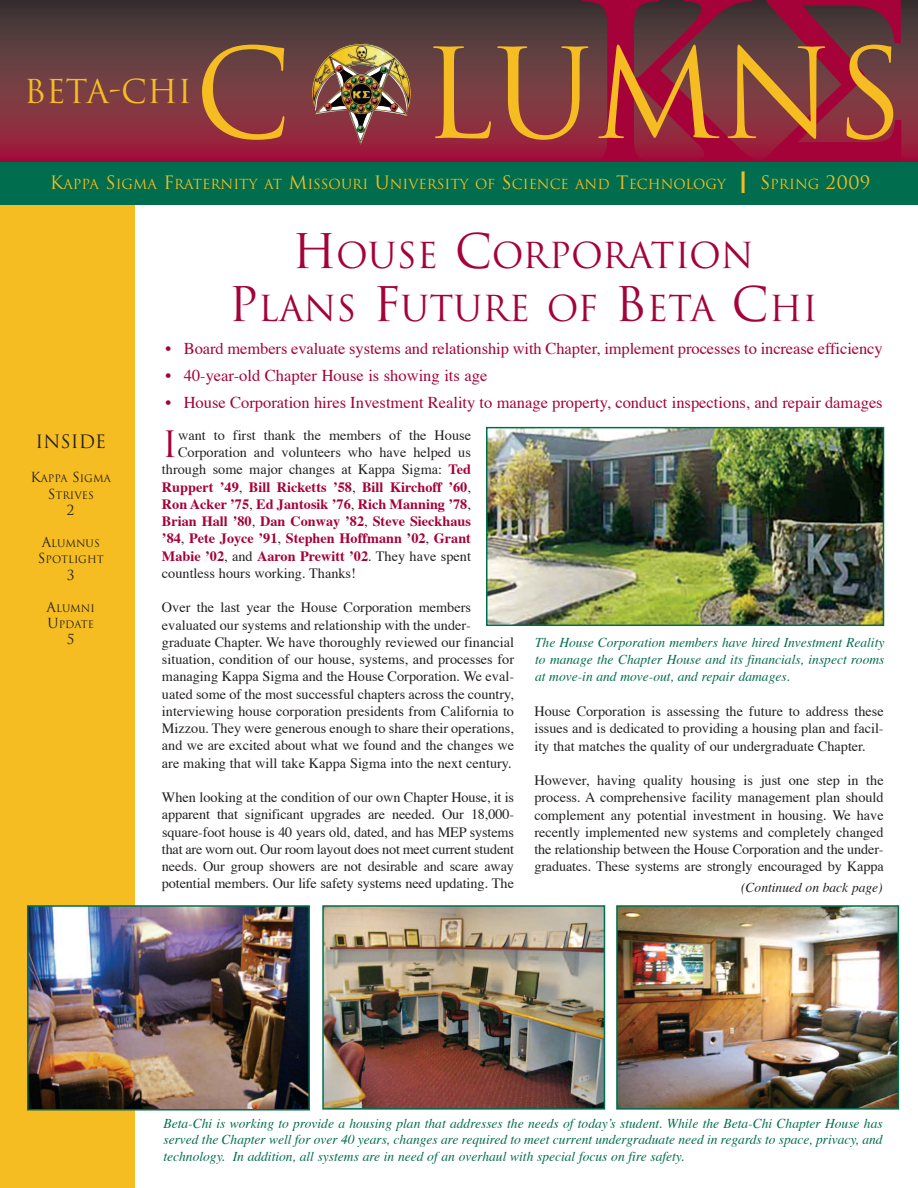
<style>
.page{position:relative;width:918px;height:1188px;background:#fff}
.page>*{position:absolute;margin:0;border:0;box-sizing:border-box;transform-origin:0 0}
.t1{font:121.35px "Trajan";letter-spacing:-.005em;color:#f5bd21}
.t2{font:35.4px "Trajan";color:#a5023a}
.t3{font:34.8px/52.5px "Trajan";color:#a5023a;text-align:center}
.t4{font:32.1px "Trajan";color:#f5bd21}
.t5{font:18px "Trajan";color:#f5bd21}
.t6{font:18px "Trajan";color:#231f20}
.t7{font:16.5px "Times";color:#a5023a}
.t8{font:14.25px/17.2px "Times";color:#231f20;text-align:justify}
.t9{font:700 14.25px "Times";color:#a5023a}
.t10{font:italic 13.5px/17.2px "Times";color:#006e4e;text-align:justify}
.t11{font:13.5px "Trajan";color:#f5bd21}
.t12{font:italic 13.5px "Times";color:#231f20}
.t13{font:13.5px "Trajan";color:#231f20}
.t14{font:10.2px/16.2px "Trajan";color:#231f20;text-align:center}
.s1{font-size:18px}
.s2{font-family:"Helvetica";font-size:30px}
.s3{font-size:13.5px}
.s4{font-size:46.5px}
.s5{font-weight:700;color:#a5023a}
.s6{font-weight:400;color:#231f20}
</style>
<div class="page">
<div style="left:0;top:1px;width:135px;height:1187px;background:#f5bd21"></div>
<svg style="left:0;top:0;width:918px;height:162px;background:#6f333d"></svg>
<div style="left:0;top:162px;width:918px;height:43px;background:#006e4e"></div>
<img style="left:312px;top:43px;width:99px;height:102px">
<img style="left:357px;top:45px;width:39px;height:22px">
<img style="left:489px;top:430px;width:392px;height:193px">
<div style="left:486px;top:427px;width:398px;height:199px;border:2px solid #006e4e"></div>
<img style="left:30px;top:908px;width:277px;height:200px">
<div style="left:27px;top:905px;width:283px;height:206px;border:2px solid #006e4e"></div>
<img style="left:325px;top:908px;width:277px;height:199px">
<div style="left:322px;top:905px;width:283px;height:205px;border:2px solid #006e4e"></div>
<img style="left:619px;top:908px;width:277px;height:199px">
<div style="left:616px;top:905px;width:283px;height:205px;border:2px solid #006e4e"></div>
<svg style="left:582px;top:0;width:319px;height:162px;background:#70343e"></svg>
<h1 class="t1" style="left:194px;top:25px;width:711px">C LUMNS</h1>
<p class="t11" style="left:50px;top:176px;width:678px"><span class="s1">K</span>APPA <span class="s1">S</span>IGMA <span class="s1">F</span>RATERNITY AT <span class="s1">M</span>ISSOURI <span class="s1">U</span>NIVERSITY OF <span class="s1">S</span>CIENCE AND <span class="s1">T</span>ECHNOLOGY</p>
<p class="t5" style="left:739px;top:172px;width:133px"><span class="s2">I</span> S<span class="s3">PRING</span> 2009</p>
<h3 class="t4" style="left:24px;top:73px;width:170px">BETA-CHI</h3>
<h3 class="t3" style="left:228px;top:230px;width:591px"><span class="s4">H</span>OUSE <span class="s4">C</span>ORPORATION<br><span class="s4">P</span>LANS <span class="s4">F</span>UTURE OF <span class="s4">B</span>ETA <span class="s4">C</span>HI</h3>
<p class="t6" style="left:36px;top:431px;width:72px">INSIDE</p>
<p class="t14" style="left:31px;top:471px;width:82px"><span class="s3">K</span>APPA <span class="s3">S</span>IGMA<br><span class="s3">S</span>TRIVES</p>
<p class="t13" style="left:67px;top:502px;width:9px">2</p>
<p class="t14" style="left:38px;top:535px;width:67px"><span class="s3">A</span>LUMNUS<br><span class="s3">S</span>POTLIGHT</p>
<p class="t13" style="left:67px;top:567px;width:9px">3</p>
<p class="t14" style="left:47px;top:600px;width:50px;text-align:left"><span class="s3">A</span>LUMNI<br><span class="s3">U</span>PDATE</p>
<p class="t13" style="left:67px;top:632px;width:9px">5</p>
<p class="t7" style="left:165px;top:342px;width:719px">• Board members evaluate systems and relationship with Chapter, implement processes to increase efficiency</p>
<p class="t7" style="left:165px;top:369px;width:323px">• 40-year-old Chapter House is showing its age</p>
<p class="t7" style="left:165px;top:396px;width:719px">• House Corporation hires Investment Reality to manage property, conduct inspections, and repair damages</p>
<h2 class="t2" style="left:162px;top:424px;width:17px">I</h2>
<p class="t8" style="left:178px;top:428px;width:294px">want to first thank the members of the House</p>
<p class="t8" style="left:178px;top:445px;width:294px">Corporation and volunteers who have helped us</p>
<p class="t8" style="left:162px;top:462px;width:311px">through some major changes at Kappa Sigma: <span class="s5">Ted</span></p>
<p class="t9" style="left:162px;top:481px;width:310px">Ruppert ’49<span class="s6">,</span> Bill Ricketts ’58<span class="s6">,</span> Bill Kirchoff ’60<span class="s6">,</span></p>
<p class="t9" style="left:162px;top:498px;width:310px">Ron Acker ’75<span class="s6">,</span> Ed Jantosik ’76<span class="s6">,</span> Rich Manning ’78<span class="s6">,</span></p>
<p class="t9" style="left:162px;top:515px;width:311px">Brian Hall ’80<span class="s6">,</span> Dan Conway ’82<span class="s6">,</span> Steve Sieckhaus</p>
<p class="t9" style="left:162px;top:533px;width:311px">’84<span class="s6">,</span> Pete Joyce ’91<span class="s6">,</span> Stephen Hoffmann ’02<span class="s6">,</span> Grant</p>
<p class="t9" style="left:162px;top:550px;width:311px">Mabie ’02<span class="s6">, and</span> Aaron Prewitt ’02<span class="s6">. They have spent</span></p>
<p class="t8" style="left:162px;top:566px;width:195px">countless hours working. Thanks!</p>
<p class="t8" style="left:162px;top:600px;width:354px;text-align:left">Over the last year the House Corporation members evaluated our systems and relationship with the under&shy;graduate Chapter. We have thoroughly reviewed our financial situation, condition of our house, systems, and processes for managing Kappa Sigma and the House Corporation. We eval&shy;uated some of the most successful chapters across the country, interviewing house corporation presidents from California to Mizzou. They were generous enough to share their operations, and we are excited about what we found and the changes we are making that will take Kappa Sigma into the next century.</p>
<p class="t8" style="left:162px;top:790px;width:354px">When looking at the condition of our own Chapter House, it is apparent that significant upgrades are needed. Our 18,000- square-foot house is 40 years old, dated, and has MEP systems that are worn out. Our room layout does not meet current student needs. Our group showers are not desirable and scare away potential members. Our life safety systems need updating. The</p>
<p class="t10" style="left:535px;top:635px;width:351px">The House Corporation members have hired Investment Reality to manage the Chapter House and its financials, inspect rooms at move-in and move-out, and repair damages.</p>
<p class="t8" style="left:534px;top:704px;width:351px">House Corporation is assessing the future to address these issues and is dedicated to providing a housing plan and facil&shy;ity that matches the quality of our undergraduate Chapter.</p>
<p class="t8" style="left:534px;top:773px;width:351px">However, having quality housing is just one step in the process. A comprehensive facility management plan should complement any potential investment in housing. We have recently implemented new systems and completely changed the relationship between the House Corporation and the under&shy;graduates. These systems are strongly encouraged by Kappa</p>
<p class="t12" style="left:741px;top:882px;width:143px">(Continued on back page)</p>
<p class="t10" style="left:163px;top:1116px;width:721px;line-height:16.5px">Beta-Chi is working to provide a housing plan that addresses the needs of today’s student. While the Beta-Chi Chapter House has served the Chapter well for over 40 years, changes are required to meet current undergraduate need in regards to space, privacy, and technology. In addition, all systems are in need of an overhaul with special focus on fire safety.</p>
</div>
